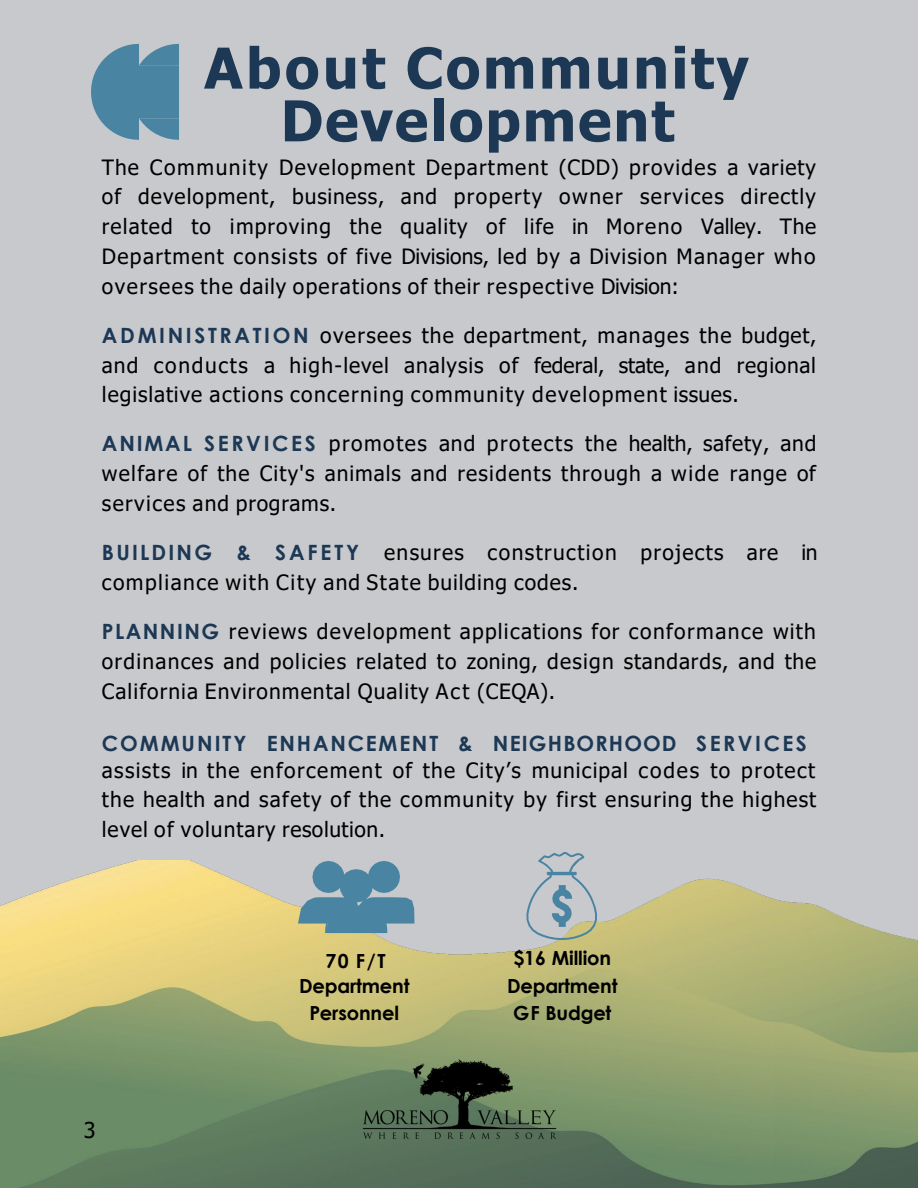
<style>
.page{position:relative;width:918px;height:1188px;background:#c8c9cc}
.page>*{position:absolute;margin:0;border:0;box-sizing:border-box;transform-origin:0 0}
.t1{font:700 56.4px/52.8px "Tahoma";letter-spacing:.04em;color:#1c3855;text-align:center}
.t2{font:21.75px "Tahoma";color:#000}
.t3{font:21px/29.7px "Tahoma";letter-spacing:.055em;color:#000;text-align:justify}
.t4{font:700 21px "Century Gothic";letter-spacing:.09em;color:#1c3855}
.t5{font:700 19.5px/27.6px "Century Gothic";letter-spacing:-.01em;color:#000;text-align:center}
.s1{font-family:"Century Gothic";font-weight:700;color:#1c3855}
</style>
<div class="page">
<svg style="left:91px;top:44px;width:88px;height:96px"></svg>
<img style="left:0;top:861px;width:918px;height:327px">
<img style="left:356px;top:1048px;width:206px;height:102px">
<svg style="left:298px;top:861px;width:116px;height:72px"></svg>
<svg style="left:526px;top:852px;width:71px;height:88px"></svg>
<h2 class="t1" style="left:204px;top:44px;width:546px">About Community<br>Development</h2>
<p class="t3" style="left:102px;top:153px;width:716px">The Community Development Department (CDD) provides a variety of development, business, and property owner services directly related to improving the quality of life in Moreno Valley. The Department consists of five Divisions, led by a Division Manager who oversees the daily operations of their respective Division:</p>
<p class="t3" style="left:102px;top:321px;width:716px"><span class="s1">ADMINISTRATION</span> oversees the department, manages the budget, and conducts a high-level analysis of federal, state, and regional legislative actions concerning community development issues.</p>
<p class="t3" style="left:102px;top:430px;width:716px"><span class="s1">ANIMAL SERVICES</span> promotes and protects the health, safety, and welfare of the City's animals and residents through a wide range of services and programs.</p>
<p class="t3" style="left:102px;top:539px;width:717px"><span class="s1">BUILDING &amp; SAFETY</span> ensures construction projects are in compliance with City and State building codes.</p>
<p class="t3" style="left:102px;top:618px;width:716px"><span class="s1">PLANNING</span> reviews development applications for conformance with ordinances and policies related to zoning, design standards, and the California Environmental Quality Act (CEQA).</p>
<p class="t4" style="left:102px;top:727px;width:707px">COMMUNITY ENHANCEMENT &amp; NEIGHBORHOOD SERVICES</p>
<p class="t3" style="left:102px;top:756px;width:716px">assists in the enforcement of the City’s municipal codes to protect the health and safety of the community by first ensuring the highest level of voluntary resolution.</p>
<p class="t2" style="left:84px;top:1115px;width:13px">3</p>
<p class="t5" style="left:325px;top:946px;width:62px">70 F/T</p>
<p class="t5" style="left:299px;top:971px;width:112px">Department<br>Personnel</p>
<p class="t5" style="left:507px;top:943px;width:112px">$16 Million<br>Department<br>GF Budget</p>
</div>
